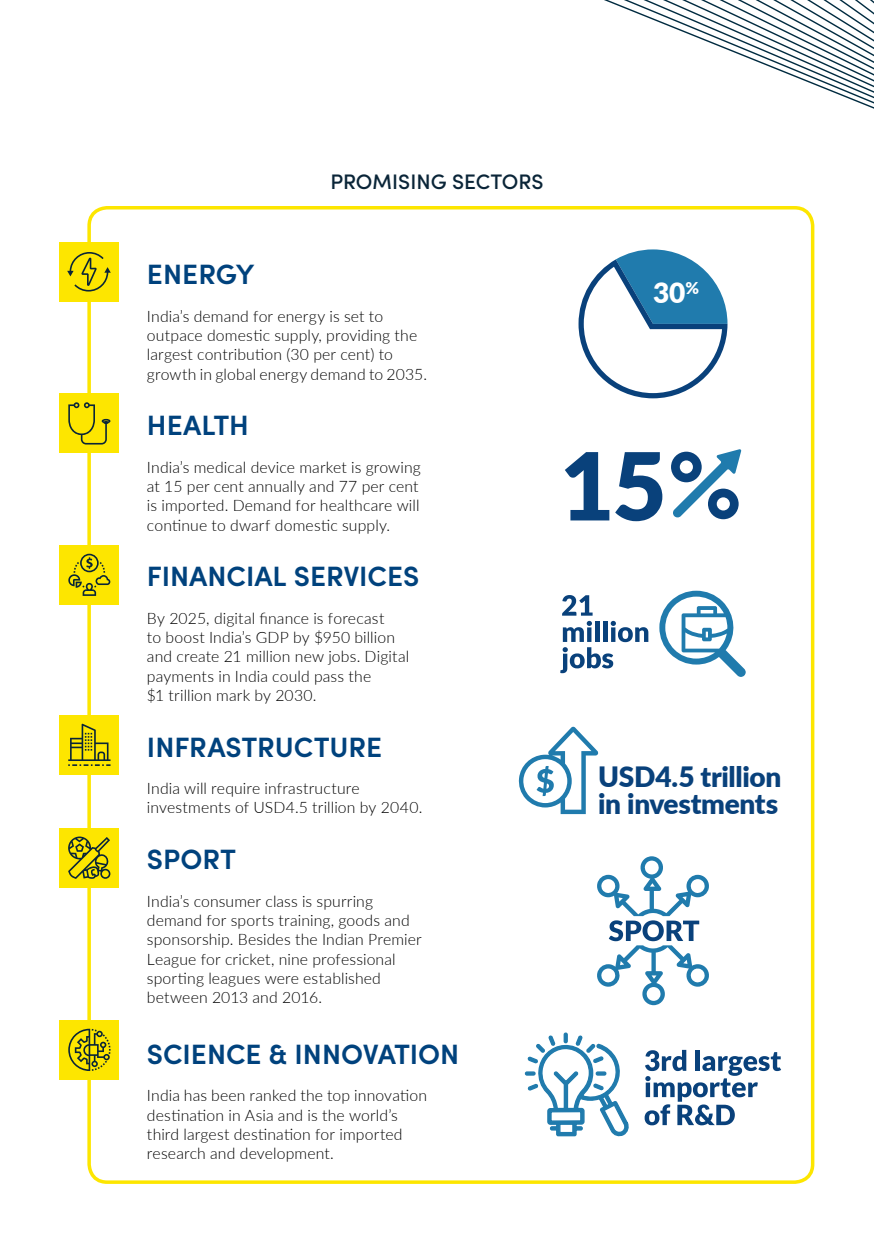
<style>
.page{position:relative;width:874px;height:1241px;background:#fff}
.page>*{position:absolute;margin:0;border:0;box-sizing:border-box;transform-origin:0 0}
.t1{font:600 28px "Sofia Pro";color:#00427d}
.t2{font:900 28px/26.2px "Lato";letter-spacing:-.01em;color:#09417b}
.t3{font:900 28px "Lato";color:#fff}
.t4{font:500 21px "Sofia Pro";color:#0a2538}
.t5{font:300 15.75px/19.2px "Lato";letter-spacing:.01em;color:#000}
</style>
<div class="page">
<svg style="left:518px;top:726px;width:80px;height:88px"></svg>
<svg style="left:659px;top:590px;width:86px;height:86px"></svg>
<svg style="left:560px;top:595px;width:88px;height:78px"></svg>
<div style="left:87px;top:206px;width:727px;height:977px;border:4px solid #fde600;border-radius:18px"></div>
<div style="left:60px;top:242px;width:59px;height:59px;background:#fde600"></div>
<svg style="left:67px;top:252px;width:44px;height:39px"></svg>
<div style="left:60px;top:393px;width:59px;height:60px;background:#fde600"></div>
<svg style="left:68px;top:402px;width:42px;height:42px"></svg>
<div style="left:60px;top:545px;width:59px;height:59px;background:#fde600"></div>
<svg style="left:68px;top:553px;width:42px;height:43px"></svg>
<div style="left:60px;top:715px;width:59px;height:59px;background:#fde600"></div>
<svg style="left:68px;top:723px;width:42px;height:42px"></svg>
<div style="left:60px;top:827px;width:59px;height:60px;background:#fde600"></div>
<svg style="left:68px;top:836px;width:42px;height:42px"></svg>
<div style="left:60px;top:1019px;width:59px;height:60px;background:#fde600"></div>
<svg style="left:68px;top:1028px;width:42px;height:42px"></svg>
<svg style="left:565px;top:452px;width:44px;height:68px"></svg>
<svg style="left:615px;top:452px;width:47px;height:69px"></svg>
<svg style="left:671px;top:449px;width:70px;height:70px"></svg>
<svg style="left:597px;top:856px;width:112px;height:149px"></svg>
<svg style="left:578px;top:249px;width:149px;height:149px"></svg>
<svg style="left:604px;top:0;width:269px;height:109px"></svg>
<div style="left:524px;top:1071px;width:11px;height:4px;border:1px solid #207bad;border-radius:2px"></div>
<svg style="left:525px;top:1032px;width:104px;height:104px"></svg>
<svg style="left:644px;top:1049px;width:136px;height:76px"></svg>
<h2 class="t4" style="left:330px;top:165px;width:215px">PROMISING SECTORS</h2>
<h1 class="t1" style="left:147px;top:253px;width:109px">ENERGY</h1>
<p class="t5" style="left:147px;top:306px;width:281px">India’s demand for energy is set to outpace domestic supply, providing the largest contribution (30 per cent) to growth in global energy demand to 2035.</p>
<h1 class="t1" style="left:147px;top:404px;width:103px">HEALTH</h1>
<p class="t5" style="left:147px;top:457px;width:275px">India’s medical device market is growing at 15 per cent annually and 77 per cent is imported. Demand for healthcare will continue to dwarf domestic supply.</p>
<h1 class="t1" style="left:147px;top:555px;width:274px">FINANCIAL SERVICES</h1>
<p class="t5" style="left:147px;top:608px;width:264px">By 2025, digital finance is forecast<br>to boost India’s GDP by $950 billion and create 21 million new jobs. Digital payments in India could pass the<br>$1 trillion mark by 2030.</p>
<h1 class="t1" style="left:147px;top:725px;width:237px">INFRASTRUCTURE</h1>
<p class="t5" style="left:147px;top:778px;width:277px">India will require infrastructure investments of USD4.5 trillion by 2040.</p>
<h1 class="t1" style="left:147px;top:838px;width:91px">SPORT</h1>
<p class="t5" style="left:147px;top:890px;width:276px">India’s consumer class is spurring demand for sports training, goods and sponsorship. Besides the Indian Premier League for cricket, nine professional sporting leagues were established between 2013 and 2016.</p>
<h1 class="t1" style="left:147px;top:1032px;width:314px">SCIENCE &amp; INNOVATION</h1>
<p class="t5" style="left:147px;top:1085px;width:281px">India has been ranked the top innovation destination in Asia and is the world’s third largest destination for imported research and development.</p>
<h1 class="t3" style="left:652px;top:271px;width:48px">30<sup>%</sup></h1>
<h1 class="t2" style="left:598px;top:762px;width:184px">USD4.5 trillion in investments</h1>
</div>
